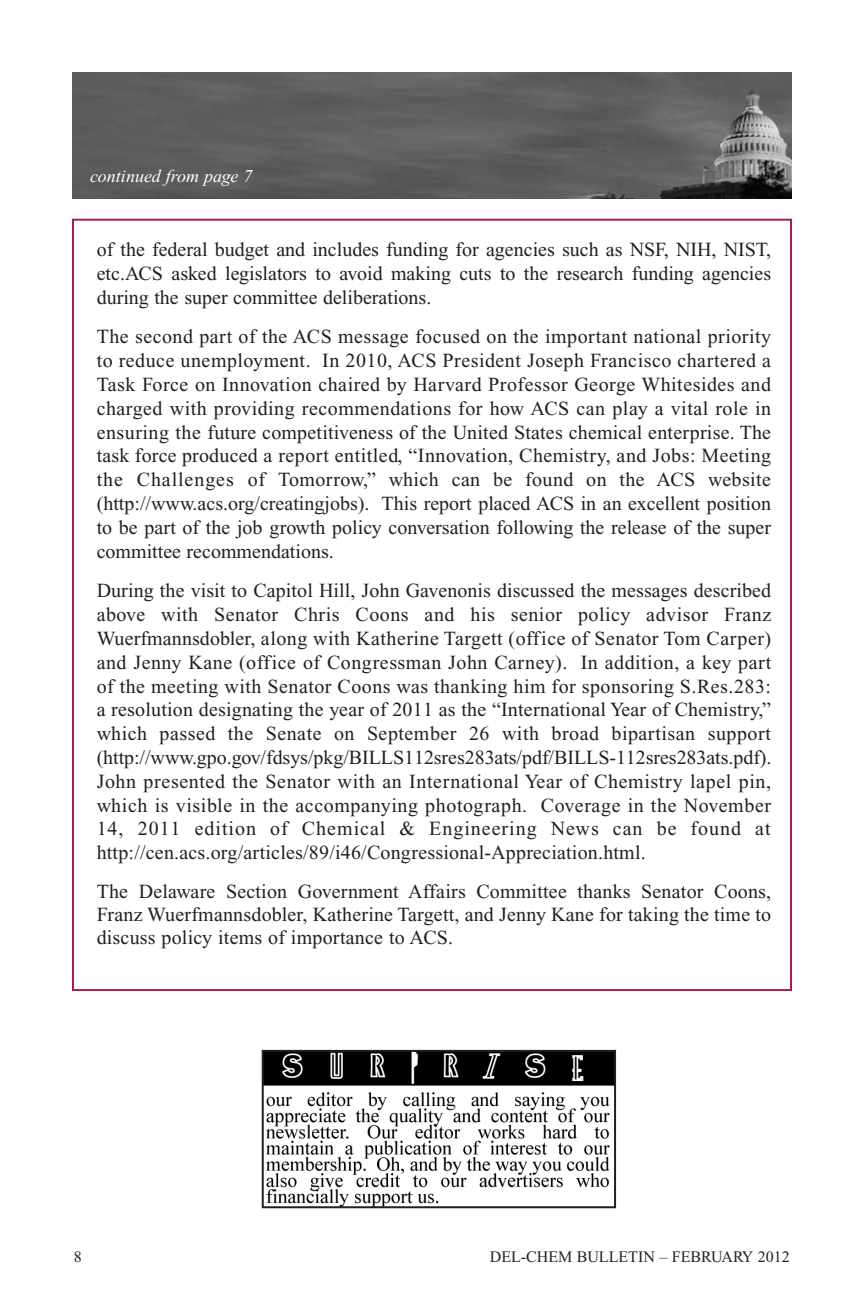
<style>
.page{position:relative;width:864px;height:1296px;background:#fff}
.page>*{position:absolute;margin:0;border:0;box-sizing:border-box;transform-origin:0 0}
.t1{font:20px/23.8px "Times New Roman";color:#231f20;text-align:justify}
.t2{font:italic 18px "Times New Roman";color:#fff}
.t3{font:16px "Times New Roman";color:#231f20}
</style>
<div class="page">
<img style="left:72px;top:72px;width:720px;height:127px">
<img style="left:265px;top:1053px;width:348px;height:152px">
<div style="left:262px;top:1050px;width:354px;height:158px;border:2px solid #231f20"></div>
<p class="t2" style="left:90px;top:170px;width:164px">continued from page 7</p>
<p class="t1" style="left:97px;top:239px;width:676px">of the federal budget and includes funding for agencies such as NSF, NIH, NIST, etc.ACS asked legislators to avoid making cuts to the research funding agencies during the super committee deliberations.</p>
<p class="t1" style="left:97px;top:327px;width:676px">The second part of the ACS message focused on the important national priority to reduce unemployment. In 2010, ACS President Joseph Francisco chartered a Task Force on Innovation chaired by Harvard Professor George Whitesides and charged with providing recommendations for how ACS can play a vital role in ensuring the future competitiveness of the United States chemical enterprise. The task force produced a report entitled, “Innovation, Chemistry, and Jobs: Meeting the Challenges of Tomorrow,” which can be found on the ACS website (http://www.acs.org/creatingjobs). This report placed ACS in an excellent position to be part of the job growth policy conversation following the release of the super committee recommendations.</p>
<p class="t1" style="left:97px;top:581px;width:676px">During the visit to Capitol Hill, John Gavenonis discussed the messages described above with Senator Chris Coons and his senior policy advisor Franz Wuerfmannsdobler, along with Katherine Targett (office of Senator Tom Carper) and Jenny Kane (office of Congressman John Carney). In addition, a key part of the meeting with Senator Coons was thanking him for sponsoring S.Res.283: a resolution designating the year of 2011 as the “International Year of Chemistry,” which passed the Senate on September 26 with broad bipartisan support (http://www.gpo.gov/fdsys/pkg/BILLS112sres283ats/pdf/BILLS-112sres283ats.pdf).<br>John presented the Senator with an International Year of Chemistry lapel pin, which is visible in the accompanying photograph. Coverage in the November 14, 2011 edition of Chemical &amp; Engineering News can be found at http://cen.acs.org/articles/89/i46/Congressional-Appreciation.html.</p>
<p class="t1" style="left:97px;top:882px;width:676px;line-height:22.8px">The Delaware Section Government Affairs Committee thanks Senator Coons, Franz Wuerfmannsdobler, Katherine Targett, and Jenny Kane for taking the time to discuss policy items of importance to ACS.</p>
<p class="t3" style="left:74px;top:1251px;width:9px">8</p>
<p class="t3" style="left:490px;top:1251px;width:301px">DEL-CHEM BULLETIN – FEBRUARY 2012</p>
</div>
